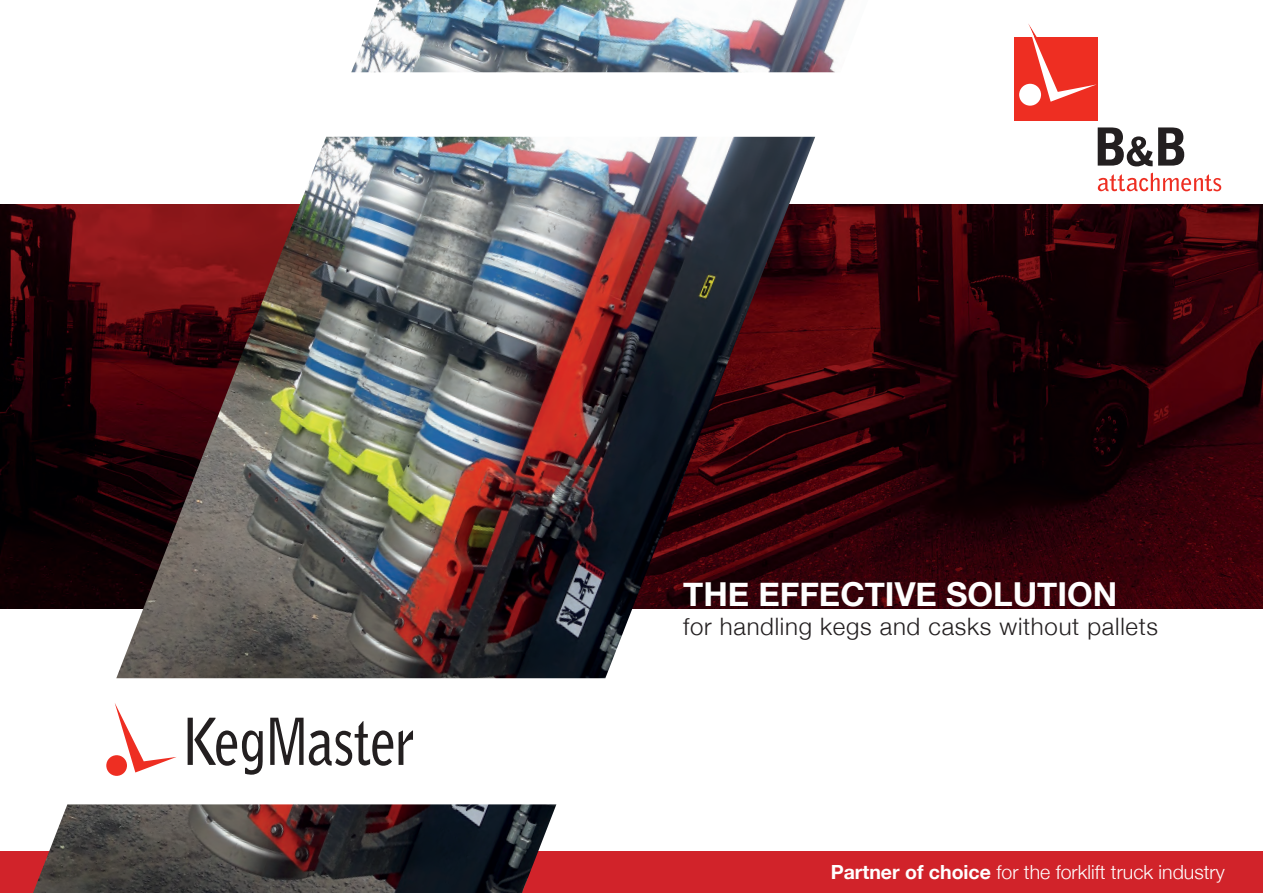
<style>
.page{position:relative;width:1263px;height:893px;background:#fff}
.page>*{position:absolute;margin:0;border:0;box-sizing:border-box;transform-origin:0 0}
.t1{font:700 33px "Helvetica Neue";color:#fff}
.t2{font:300 24px "Helvetica Neue";letter-spacing:.03em;color:#231f20}
.t3{font:300 19.5px "Helvetica Neue";color:#fff}
.s1{font-weight:700}
</style>
<div class="page">
<div style="left:0;top:851px;width:1263px;height:42px;background:#d1232a"></div>
<img style="left:0;top:204px;width:1263px;height:404px">
<img style="left:351px;top:0;width:495px;height:72px">
<img style="left:116px;top:137px;width:699px;height:541px">
<img style="left:33px;top:804px;width:523px;height:89px">
<div style="left:1014px;top:37px;width:83px;height:83px;background:#ee2e22"></div>
<svg style="left:1098px;top:127px;width:54px;height:39px"></svg>
<svg style="left:1158px;top:127px;width:26px;height:39px"></svg>
<svg style="left:1098px;top:173px;width:123px;height:18px"></svg>
<svg style="left:1028px;top:24px;width:68px;height:78px"></svg>
<div style="left:1019px;top:84px;width:22px;height:22px;background:#fff;border-radius:50%"></div>
<div style="left:106px;top:755px;width:21px;height:21px;background:#ee2e22;border-radius:50%"></div>
<svg style="left:115px;top:703px;width:61px;height:69px"></svg>
<svg style="left:188px;top:718px;width:75px;height:57px"></svg>
<svg style="left:270px;top:718px;width:123px;height:48px"></svg>
<svg style="left:399px;top:730px;width:14px;height:35px"></svg>
<h1 class="t1" style="left:683px;top:569px;width:435px">THE EFFECTIVE SOLUTION</h1>
<p class="t2" style="left:683px;top:607px;width:476px">for handling kegs and casks without pallets</p>
<p class="t3" style="left:831px;top:856px;width:395px"><span class="s1">Partner of choice</span> for the forklift truck industry</p>
</div>
